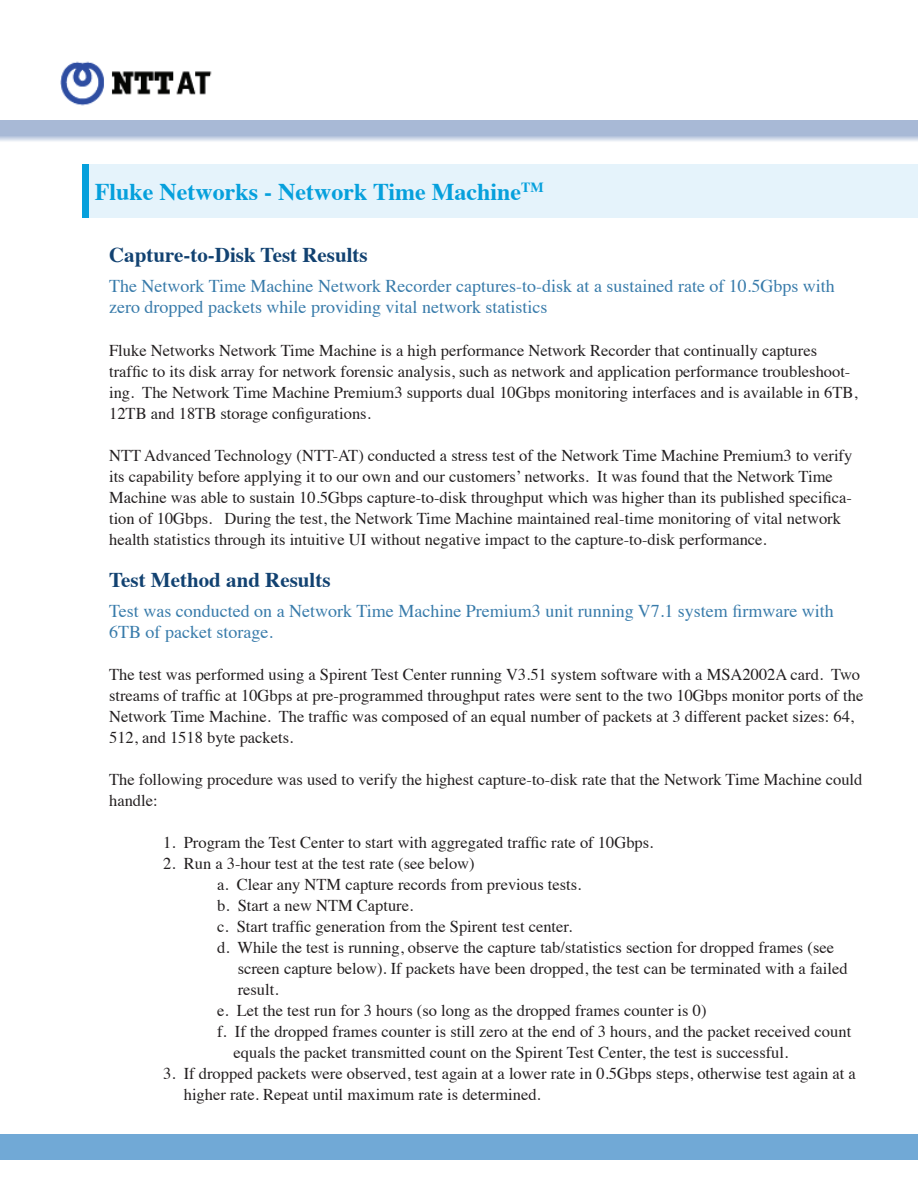
<style>
.page{position:relative;width:918px;height:1188px;background:#fff}
.page>*{position:absolute;margin:0;border:0;box-sizing:border-box;transform-origin:0 0}
.t1{font:700 24px "Times";color:#06a0dc}
.t2{font:700 21px "Times";color:#124271}
.t3{font:18px/21px "Times";color:#387baa}
.t4{font:16.5px/21px "Times";color:#231f20}
</style>
<div class="page">
<img style="left:60px;top:61px;width:152px;height:45px">
<svg style="left:0;top:120px;width:918px;height:21px;fill:#a8b9d6"></svg>
<div style="left:0;top:1134px;width:918px;height:26px;background:#71a9d6"></div>
<div style="left:89px;top:164px;width:829px;height:54px;background:#e5f3fb"></div>
<div style="left:82px;top:164px;width:7px;height:54px;background:#06a0dc"></div>
<h1 class="t1" style="left:95px;top:169px;width:450px">Fluke Networks - Network Time Machine<sup>TM</sup></h1>
<p class="t2" style="left:109px;top:235px;width:260px">Capture-to-Disk Test Results</p>
<p class="t3" style="left:109px;top:274px;width:727px">The Network Time Machine Network Recorder captures-to-disk at a sustained rate of 10.5Gbps with zero dropped packets while providing vital network statistics</p>
<p class="t4" style="left:109px;top:338px;width:750px">Fluke Networks Network Time Machine is a high performance Network Recorder that continually captures traffic to its disk array for network forensic analysis, such as network and application performance troubleshoot&shy;ing. The Network Time Machine Premium3 supports dual 10Gbps monitoring interfaces and is available in 6TB, 12TB and 18TB storage configurations.</p>
<p class="t4" style="left:109px;top:443px;width:745px">NTT Advanced Technology (NTT-AT) conducted a stress test of the Network Time Machine Premium3 to verify its capability before applying it to our own and our customers’ networks. It was found that the Network Time Machine was able to sustain 10.5Gbps capture-to-disk throughput which was higher than its published specifica&shy;tion of 10Gbps. During the test, the Network Time Machine maintained real-time monitoring of vital network health statistics through its intuitive UI without negative impact to the capture-to-disk performance.</p>
<p class="t2" style="left:109px;top:560px;width:223px">Test Method and Results</p>
<p class="t3" style="left:109px;top:599px;width:726px">Test was conducted on a Network Time Machine Premium3 unit running V7.1 system firmware with<br>6TB of packet storage.</p>
<p class="t4" style="left:109px;top:662px;width:756px">The test was performed using a Spirent Test Center running V3.51 system software with a MSA2002A card. Two streams of traffic at 10Gbps at pre-programmed throughput rates were sent to the two 10Gbps monitor ports of the Network Time Machine. The traffic was composed of an equal number of packets at 3 different packet sizes: 64, 512, and 1518 byte packets.</p>
<p class="t4" style="left:109px;top:767px;width:755px">The following procedure was used to verify the highest capture-to-disk rate that the Network Time Machine could handle:</p>
<p class="t4" style="left:163px;top:830px;width:492px">1. Program the Test Center to start with aggregated traffic rate of 10Gbps.</p>
<p class="t4" style="left:163px;top:851px;width:313px">2. Run a 3-hour test at the test rate (see below)</p>
<p class="t4" style="left:217px;top:872px;width:366px">a. Clear any NTM capture records from previous tests.</p>
<p class="t4" style="left:217px;top:893px;width:198px">b. Start a new NTM Capture.</p>
<p class="t4" style="left:217px;top:914px;width:357px">c. Start traffic generation from the Spirent test center.</p>
<p class="t4" style="left:217px;top:935px;width:618px">d. While the test is running, observe the capture tab/statistics section for dropped frames (see</p>
<p class="t4" style="left:238px;top:956px;width:611px">screen capture below). If packets have been dropped, the test can be terminated with a failed</p>
<p class="t4" style="left:238px;top:977px;width:42px">result.</p>
<p class="t4" style="left:217px;top:998px;width:491px">e. Let the test run for 3 hours (so long as the dropped frames counter is 0)</p>
<p class="t4" style="left:217px;top:1019px;width:636px">f. If the dropped frames counter is still zero at the end of 3 hours, and the packet received count</p>
<p class="t4" style="left:234px;top:1040px;width:556px">equals the packet transmitted count on the Spirent Test Center, the test is successful.</p>
<p class="t4" style="left:184px;top:1061px;width:674px;text-indent:-21px">3. If dropped packets were observed, test again at a lower rate in 0.5Gbps steps, otherwise test again at a higher rate. Repeat until maximum rate is determined.</p>
</div>
